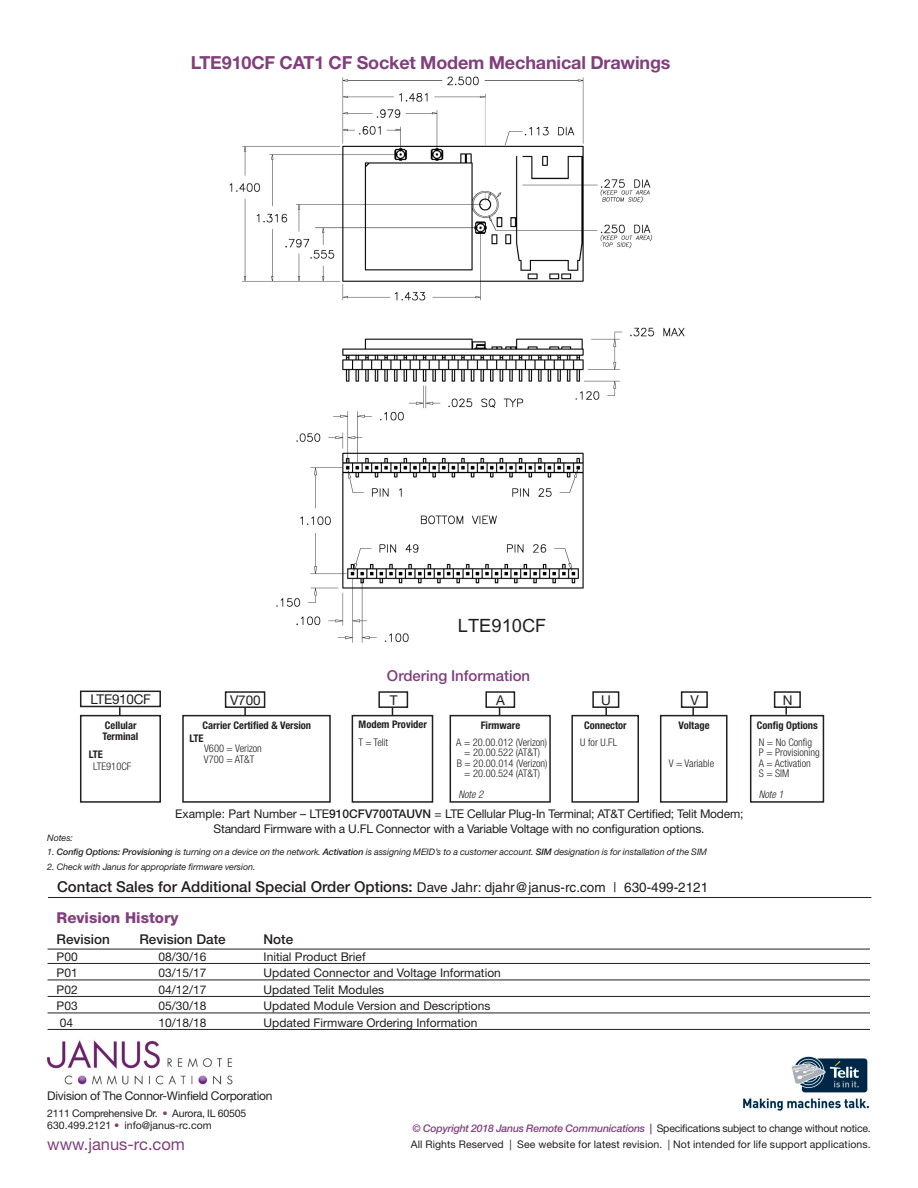
<style>
.page{position:relative;width:918px;height:1188px;background:#fff}
.page>*{position:absolute;margin:0;border:0;box-sizing:border-box;transform-origin:0 0}
.t1{font:18.3px "Arial";color:#231f20}
.Subhead_1{font:700 18px "Helvetica Neue";letter-spacing:-.01em;color:#813f7c}
.t2{font:16.5px "Helvetica Neue";color:#813f7c}
.Chart_head{font:500 15px "Helvetica Neue";color:#231f20}
.Subhead_2_Centered{font:500 15px "Helvetica Neue";color:#813f7c}
.Chart_head-2{font:800 15px "Helvetica Neue";color:#81407e}
.Body_text_9_12{font:13.65px "Helvetica Neue";color:#231f20}
.Chart_head-3{font:500 13.5px "Helvetica Neue";color:#231f20}
.Body_text_9_12-2{font:13.5px "Helvetica Neue";letter-spacing:-.02em;color:#231f20}
.Body_text_9_12-3{font:12px/15px "Helvetica Neue";letter-spacing:-.02em;color:#231f20;text-align:center}
.Chart{font:12px "Helvetica Neue";color:#231f20}
.Body_text_9_12-4{font:300 condensed 10.5px/12px "Helvetica Neue";color:#231f20}
.Fine_print{font:10.5px/12px "Helvetica Neue";letter-spacing:-.02em;color:#231f20}
.Body_text_9_12-5{font:700 condensed 10.5px/10.5px "Helvetica Neue";color:#231f20}
.Fine_print-2{font:10.5px "Helvetica Neue";color:#231f20}
.Body_text_9_12-6{font:italic 300 condensed 10.5px "Helvetica Neue";color:#231f20}
.t3{font:italic 9px "Helvetica Neue";letter-spacing:-.01em;color:#231f20}
.s1{font-weight:700}
.s2{font-weight:500}
.s3{font-family:"Helvetica";font-weight:400;font-size:13.5px}
.s4{color:#813f7c}
.s5{font-weight:500;font-style:italic;color:#81407e}
</style>
<div class="page">
<img style="left:229px;top:76px;width:456px;height:567px">
<div style="left:451px;top:615px;width:111px;height:26px;background:#fff"></div>
<hr style="left:48px;top:949px;width:822px;height:1px;background:#231f20">
<hr style="left:48px;top:963px;width:822px;height:1px;background:#231f20">
<hr style="left:48px;top:980px;width:822px;height:1px;background:#231f20">
<hr style="left:48px;top:996px;width:822px;height:1px;background:#231f20">
<hr style="left:48px;top:1013px;width:822px;height:1px;background:#231f20">
<hr style="left:48px;top:1029px;width:822px;height:1px;background:#231f20">
<hr style="left:48px;top:897px;width:823px;height:1px;background:#231f20">
<div style="left:80px;top:715px;width:81px;height:88px;border:2px solid #231f20"></div>
<div style="left:182px;top:715px;width:149px;height:88px;border:2px solid #231f20"></div>
<div style="left:352px;top:715px;width:81px;height:88px;border:2px solid #231f20"></div>
<div style="left:571px;top:715px;width:68px;height:88px;border:2px solid #231f20"></div>
<div style="left:80px;top:691px;width:81px;height:16px;border:2px solid #231f20"></div>
<div style="left:225px;top:691px;width:40px;height:17px;border:2px solid #231f20"></div>
<div style="left:378px;top:691px;width:30px;height:17px;border:2px solid #231f20"></div>
<div style="left:592px;top:691px;width:27px;height:17px;border:2px solid #231f20"></div>
<div style="left:450px;top:715px;width:101px;height:88px;border:2px solid #231f20"></div>
<div style="left:485px;top:691px;width:30px;height:17px;border:2px solid #231f20"></div>
<svg style="left:119px;top:707px;width:2px;height:9px"></svg>
<svg style="left:244px;top:707px;width:2px;height:9px"></svg>
<svg style="left:605px;top:707px;width:2px;height:9px"></svg>
<div style="left:660px;top:715px;width:68px;height:88px;border:2px solid #231f20"></div>
<div style="left:681px;top:691px;width:27px;height:17px;border:2px solid #231f20"></div>
<svg style="left:692px;top:707px;width:2px;height:9px"></svg>
<div style="left:750px;top:715px;width:74px;height:88px;border:2px solid #231f20"></div>
<div style="left:774px;top:691px;width:27px;height:17px;border:2px solid #231f20"></div>
<svg style="left:785px;top:706px;width:2px;height:9px"></svg>
<img style="left:743px;top:1098px;width:127px;height:13px">
<img style="left:791px;top:1056px;width:77px;height:37px">
<img style="left:46px;top:1040px;width:187px;height:45px">
<p class="Subhead_1" style="left:191px;top:52px;width:481px">LTE910CF CAT1 CF Socket Modem Mechanical Drawings</p>
<p class="t1" style="left:458px;top:615px;width:90px">LTE910CF</p>
<p class="Subhead_2_Centered" style="left:387px;top:666px;width:145px">Ordering Information</p>
<p class="Body_text_9_12-2" style="left:91px;top:691px;width:62px">LTE910CF</p>
<p class="Body_text_9_12-2" style="left:230px;top:692px;width:32px">V700</p>
<p class="Body_text_9_12-2" style="left:390px;top:692px;width:9px">T</p>
<p class="Body_text_9_12-2" style="left:601px;top:692px;width:11px">U</p>
<p class="Body_text_9_12-5" style="left:481px;top:720px;width:41px">Firmware</p>
<p class="Body_text_9_12-4" style="left:456px;top:736px;width:92px">A = 20.00.012 (Verizon)</p>
<p class="Body_text_9_12-4" style="left:464px;top:746px;width:77px">= 20.00.522 (AT&amp;T)</p>
<p class="Body_text_9_12-4" style="left:457px;top:757px;width:92px">B = 20.00.014 (Verizon)</p>
<p class="Body_text_9_12-4" style="left:464px;top:767px;width:77px">= 20.00.524 (AT&amp;T)</p>
<p class="Body_text_9_12-6" style="left:458px;top:789px;width:26px">Note 2</p>
<p class="Body_text_9_12-2" style="left:496px;top:692px;width:10px">A</p>
<p class="Body_text_9_12-5" style="left:359px;top:719px;width:70px">Modem Provider</p>
<p class="Body_text_9_12-4" style="left:358px;top:736px;width:31px">T = Telit</p>
<p class="Body_text_9_12-5" style="left:202px;top:720px;width:110px">Carrier Certified &amp; Version</p>
<p class="Body_text_9_12-5" style="left:189px;top:733px;width:16px">LTE</p>
<p class="Body_text_9_12-4" style="left:204px;top:742px;width:59px">V600 = Verizon</p>
<p class="Body_text_9_12-4" style="left:204px;top:753px;width:52px">V700 = AT&amp;T</p>
<p class="Body_text_9_12-5" style="left:103px;top:720px;width:37px">Cellular<br>Terminal</p>
<p class="Body_text_9_12-4" style="left:93px;top:748px;width:40px;text-indent:-4px"><span class="s1">LTE<br></span>LTE910CF</p>
<p class="Body_text_9_12-5" style="left:584px;top:720px;width:44px">Connector</p>
<p class="Body_text_9_12-4" style="left:580px;top:736px;width:38px">U for U.FL</p>
<p class="Body_text_9_12" style="left:691px;top:692px;width:10px">V</p>
<p class="Body_text_9_12-5" style="left:679px;top:720px;width:33px">Voltage</p>
<p class="Body_text_9_12-4" style="left:669px;top:757px;width:47px">V = Variable</p>
<p class="Body_text_9_12-3" style="left:175px;top:806px;width:570px">Example: Part Number – LTE<span class="s2">910CFV700TAUVN</span> = LTE Cellular Plug-In Terminal; AT&amp;T Certified; Telit Modem;<br>Standard Firmware with a U.FL Connector with a Variable Voltage with no configuration options.</p>
<p class="t3" style="left:47px;top:832px;width:27px">Notes:</p>
<p class="t3" style="left:47px;top:847px;width:661px">1. <span class="s2">Config Options: Provisioning</span> is turning on a device on the network. <span class="s2">Activation</span> is assigning MEID’s to a customer account. <span class="s2">SIM</span> designation is for installation of the SIM</p>
<p class="t3" style="left:47px;top:861px;width:210px">2. Check with Janus for appropriate firmware version.</p>
<p class="Chart_head" style="left:57px;top:878px;width:653px">Contact Sales for Additional Special Order Options: <span class="s3">Dave Jahr: djahr@janus-rc.com | 630-499-2121</span></p>
<p class="Chart_head-2" style="left:57px;top:909px;width:123px">Revision History</p>
<p class="Chart_head-3" style="left:57px;top:931px;width:55px">Revision</p>
<p class="Chart_head-3" style="left:139px;top:931px;width:88px">Revision Date</p>
<p class="Chart_head-3" style="left:264px;top:931px;width:31px">Note</p>
<p class="Chart" style="left:57px;top:949px;width:23px">P00</p>
<p class="Chart" style="left:159px;top:949px;width:50px">08/30/16</p>
<p class="Chart" style="left:264px;top:949px;width:104px">Initial Product Brief</p>
<p class="Chart" style="left:57px;top:966px;width:23px">P01</p>
<p class="Chart" style="left:159px;top:966px;width:50px">03/15/17</p>
<p class="Chart" style="left:264px;top:966px;width:239px">Updated Connector and Voltage Information</p>
<p class="Chart" style="left:57px;top:982px;width:23px">P02</p>
<p class="Chart" style="left:159px;top:982px;width:50px">04/12/17</p>
<p class="Chart" style="left:264px;top:982px;width:122px">Updated Telit Modules</p>
<p class="Chart" style="left:57px;top:999px;width:23px">P03</p>
<p class="Chart" style="left:159px;top:999px;width:50px">05/30/18</p>
<p class="Chart" style="left:264px;top:999px;width:228px">Updated Module Version and Descriptions</p>
<p class="Chart" style="left:60px;top:1015px;width:15px">04</p>
<p class="Chart" style="left:159px;top:1015px;width:50px">10/18/18</p>
<p class="Chart" style="left:264px;top:1015px;width:215px">Updated Firmware Ordering Information</p>
<p class="Body_text_9_12-2" style="left:783px;top:692px;width:11px">N</p>
<p class="Body_text_9_12-5" style="left:757px;top:720px;width:63px">Config Options</p>
<p class="Body_text_9_12-4" style="left:759px;top:736px;width:55px">N = No Config</p>
<p class="Body_text_9_12-4" style="left:759px;top:746px;width:63px">P = Provisioning</p>
<p class="Body_text_9_12-4" style="left:759px;top:757px;width:54px">A = Activation</p>
<p class="Body_text_9_12-4" style="left:759px;top:767px;width:32px">S = SIM</p>
<p class="Body_text_9_12-6" style="left:759px;top:789px;width:26px">Note 1</p>
<p class="Body_text_9_12-3" style="left:47px;top:1088px;width:227px">Division of The Connor-Winfield Corporation</p>
<p class="Fine_print" style="left:47px;top:1107px;width:200px">2111 Comprehensive Dr. <span class="s4">•</span> Aurora, IL 60505<br>630.499.2121 <span class="s4">•</span> info@janus-rc.com</p>
<p class="t2" style="left:47px;top:1134px;width:139px">www.janus-rc.com</p>
<p class="Fine_print" style="left:412px;top:1122px;width:460px"><span class="s5">© Copyright 2018 Janus Remote Communications |</span> Specifications subject to change without notice.</p>
<p class="Fine_print-2" style="left:411px;top:1138px;width:461px">All Rights Reserved | See website for latest revision. | Not intended for life support applications.</p>
</div>
